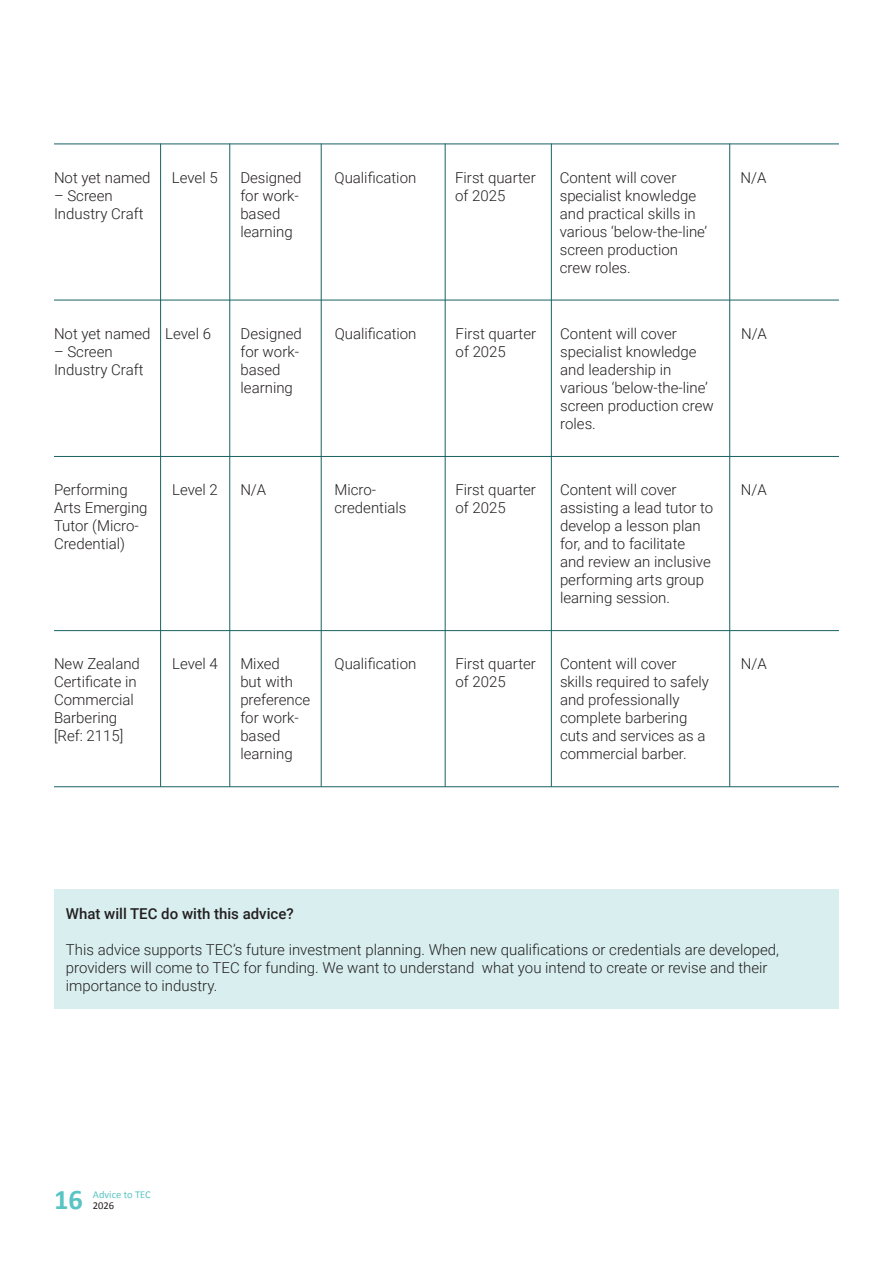
<style>
.page{position:relative;width:893px;height:1263px;background:#fff}
.page>*{position:absolute;margin:0;border:0;box-sizing:border-box;transform-origin:0 0}
.t1{font:700 28.5px "Calibri";color:#59c4c3}
.Paragraph_Style_3{font:300 15px/18px "Roboto";color:#231f20}
.t2{font:500 15px "Roboto";color:#231f20}
.t3{font:10.5px "Calibri";color:#59c4c3}
.t4{font:10.5px "Calibri";color:#231f20}
</style>
<div class="page">
<div style="left:54px;top:889px;width:785px;height:119px;background:#d8eeef"></div>
<hr style="left:729px;top:144px;width:1px;height:643px;background:#196263">
<hr style="left:551px;top:144px;width:1px;height:643px;background:#196263">
<hr style="left:445px;top:144px;width:1px;height:643px;background:#196263">
<hr style="left:321px;top:144px;width:1px;height:643px;background:#196263">
<hr style="left:229px;top:144px;width:1px;height:643px;background:#196263">
<hr style="left:160px;top:144px;width:1px;height:643px;background:#196263">
<hr style="left:54px;top:300px;width:785px;height:1px;background:#196263">
<hr style="left:54px;top:456px;width:785px;height:1px;background:#196263">
<hr style="left:54px;top:144px;width:785px;height:1px;background:#196263">
<hr style="left:54px;top:630px;width:785px;height:1px;background:#196263">
<hr style="left:54px;top:786px;width:785px;height:1px;background:#196263">
<p class="Paragraph_Style_3" style="left:54px;top:168px;width:98px">Not yet named</p>
<p class="Paragraph_Style_3" style="left:54px;top:186px;width:91px">– Screen<br>Industry Craft</p>
<p class="Paragraph_Style_3" style="left:172px;top:168px;width:47px">Level 5</p>
<p class="Paragraph_Style_3" style="left:240px;top:168px;width:63px">Designed for work&shy;based learning</p>
<p class="Paragraph_Style_3" style="left:334px;top:168px;width:83px">Qualification</p>
<p class="Paragraph_Style_3" style="left:455px;top:168px;width:82px">First quarter of 2025</p>
<p class="Paragraph_Style_3" style="left:560px;top:168px;width:118px">Content will cover</p>
<p class="Paragraph_Style_3" style="left:740px;top:168px;width:27px">N/A</p>
<p class="Paragraph_Style_3" style="left:560px;top:186px;width:149px">specialist knowledge and practical skills in various ‘below-the-line’ screen production crew roles.</p>
<p class="Paragraph_Style_3" style="left:54px;top:324px;width:98px">Not yet named</p>
<p class="Paragraph_Style_3" style="left:54px;top:342px;width:91px">– Screen<br>Industry Craft</p>
<p class="Paragraph_Style_3" style="left:165px;top:324px;width:47px">Level 6</p>
<p class="Paragraph_Style_3" style="left:241px;top:324px;width:63px">Designed for work&shy;based learning</p>
<p class="Paragraph_Style_3" style="left:335px;top:324px;width:83px">Qualification</p>
<p class="Paragraph_Style_3" style="left:456px;top:324px;width:82px">First quarter of 2025</p>
<p class="Paragraph_Style_3" style="left:560px;top:324px;width:118px">Content will cover</p>
<p class="Paragraph_Style_3" style="left:741px;top:324px;width:27px">N/A</p>
<p class="Paragraph_Style_3" style="left:560px;top:342px;width:155px">specialist knowledge and leadership in various ‘below-the-line’ screen production crew roles.</p>
<p class="Paragraph_Style_3" style="left:54px;top:480px;width:95px">Performing<br>Arts Emerging<br>Tutor (Micro-<br>Credential)</p>
<p class="Paragraph_Style_3" style="left:172px;top:480px;width:47px">Level 2</p>
<p class="Paragraph_Style_3" style="left:240px;top:480px;width:27px">N/A</p>
<p class="Paragraph_Style_3" style="left:334px;top:480px;width:73px">Micro&shy;credentials</p>
<p class="Paragraph_Style_3" style="left:455px;top:480px;width:82px">First quarter of 2025</p>
<p class="Paragraph_Style_3" style="left:560px;top:480px;width:118px">Content will cover</p>
<p class="Paragraph_Style_3" style="left:741px;top:480px;width:27px">N/A</p>
<p class="Paragraph_Style_3" style="left:560px;top:498px;width:155px">assisting a lead tutor to develop a lesson plan for, and to facilitate and review an inclusive performing arts group learning session.</p>
<p class="Paragraph_Style_3" style="left:54px;top:654px;width:87px">New Zealand<br>Certificate in<br>Commercial<br>Barbering [Ref: 2115]</p>
<p class="Paragraph_Style_3" style="left:172px;top:654px;width:47px">Level 4</p>
<p class="Paragraph_Style_3" style="left:240px;top:654px;width:71px">Mixed<br>but with preference for work&shy;based learning</p>
<p class="Paragraph_Style_3" style="left:334px;top:654px;width:83px">Qualification</p>
<p class="Paragraph_Style_3" style="left:455px;top:654px;width:82px">First quarter of 2025</p>
<p class="Paragraph_Style_3" style="left:560px;top:654px;width:118px">Content will cover</p>
<p class="Paragraph_Style_3" style="left:741px;top:654px;width:27px">N/A</p>
<p class="Paragraph_Style_3" style="left:560px;top:672px;width:150px">skills required to safely and professionally complete barbering cuts and services as a commercial barber.</p>
<p class="t2" style="left:66px;top:903px;width:229px">What will TEC do with this advice?</p>
<p class="Paragraph_Style_3" style="left:66px;top:940px;width:715px">This advice supports TEC’s future investment planning. When new qualifications or credentials are developed, providers will come to TEC for funding. We want to understand what you intend to create or revise and their importance to industry.</p>
<h1 class="t1" style="left:54px;top:1179px;width:30px">16</h1>
<p class="t3" style="left:93px;top:1188px;width:59px">Advice to TEC</p>
<p class="t4" style="left:93px;top:1199px;width:23px">2026</p>
</div>
